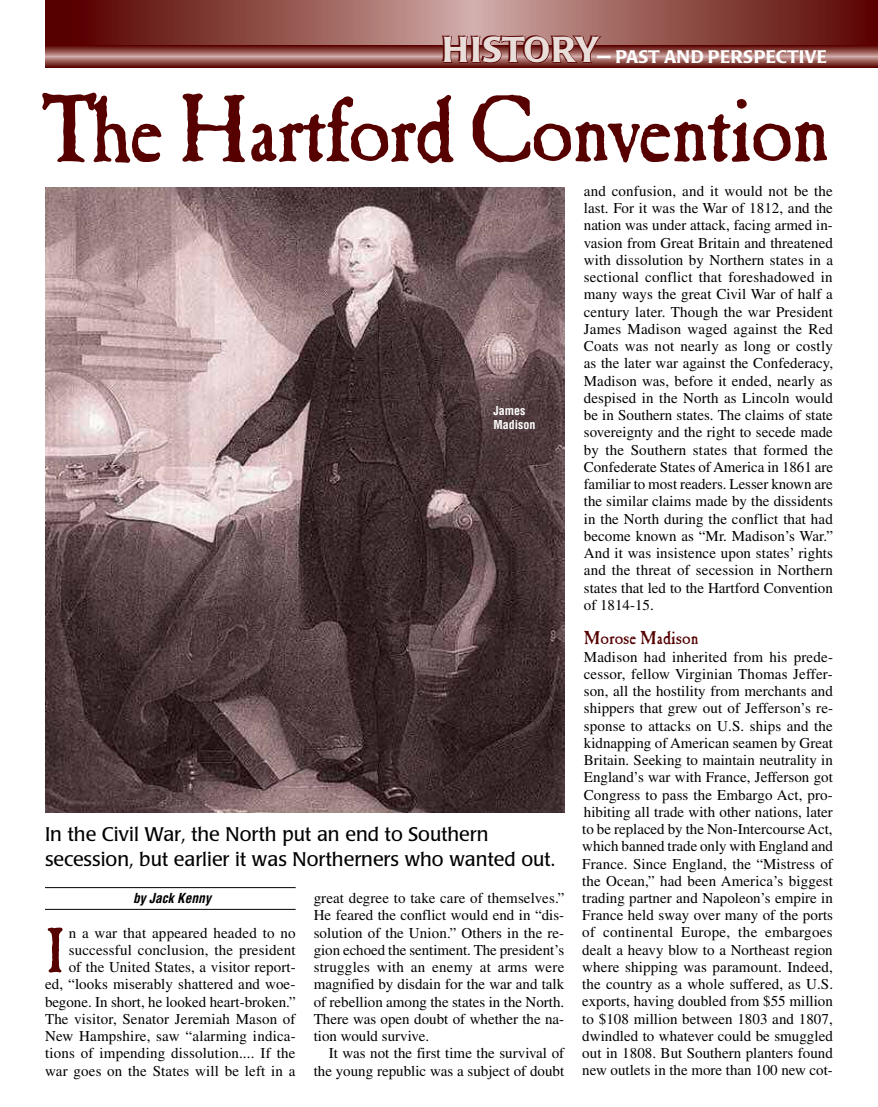
<style>
.page{position:relative;width:878px;height:1107px;background:#fff}
.page>*{position:absolute;margin:0;border:0;box-sizing:border-box;transform-origin:0 0}
.t1{font:90px "Caslon Antique";letter-spacing:-.025em;color:#560000}
.t2{font:61.5px "Caslon Antique";color:#560000}
.t3{font:19.5px/25.5px "Poppl Laudatio";color:#000}
.t4{font:500 18px "Poppl Laudatio";color:#fff;scale:1.2 1}
.t5{font:18px "Caslon Antique";color:#560000}
.t6{font:15px/17.2px "Times";letter-spacing:.005em;color:#000;text-align:justify}
.t7{font:italic 700 condensed 13.5px "Helvetica";color:#000}
.t8{font:700 condensed 12px/13.5px "Helvetica";color:#fff}
.s1{font-size:35.7px;color:#e8ddd8}
</style>
<div class="page">
<hr style="left:45px;top:887px;width:251px;height:1px;background:#000">
<hr style="left:45px;top:909px;width:251px;height:1px;background:#000">
<svg style="left:45px;top:0;width:833px;height:45px;background:#8b4a45"></svg>
<svg style="left:45px;top:45px;width:833px;height:23px;background:#8d4c48"></svg>
<svg style="left:442px;top:24px;width:160px;height:39px;background:#a36b68"></svg>
<img style="left:45px;top:187px;width:519px;height:626px">
<p class="t4" style="left:442px;top:49px;width:322px"><span class="s1">HISTORY</span>— PAST AND PERSPECTIVE</p>
<h1 class="t1" style="left:45px;top:96px;width:786px">The Hartford Convention</h1>
<p class="t8" style="left:493px;top:404px;width:43px">James<br>Madison</p>
<h3 class="t3" style="left:45px;top:823px;width:511px">In the Civil War, the North put an end to Southern secession, but earlier it was Northerners who wanted out.</h3>
<p class="t7" style="left:133px;top:890px;width:79px">by Jack Kenny</p>
<p class="t6" style="left:45px;top:925px;width:252px;text-align:right">n a war that appeared headed to no successful conclusion, the president<br>of the United States, a visitor report-<br>ed, “looks miserably shattered and woe&shy;begone. In short, he looked heart-broken.” The visitor, Senator Jeremiah Mason of New Hampshire, saw “alarming indica&shy;tions of impending dissolution.... If the war goes on the States will be left in a</p>
<h2 class="t2" style="left:45px;top:927px;width:22px">I</h2>
<p class="t6" style="left:313px;top:891px;width:252px">great degree to take care of themselves.” He feared the conflict would end in “dis&shy;solution of the Union.” Others in the re&shy;gion echoed the sentiment. The president’s struggles with an enemy at arms were magnified by disdain for the war and talk of rebellion among the states in the North.<br>There was open doubt of whether the na&shy;tion would survive.</p>
<p class="t6" style="left:313px;top:1046px;width:252px;text-align:right">It was not the first time the survival of the young republic was a subject of doubt</p>
<p class="t6" style="left:583px;top:184px;width:251px">and confusion, and it would not be the last. For it was the War of 1812, and the nation was under attack, facing armed in&shy;vasion from Great Britain and threatened with dissolution by Northern states in a sectional conflict that foreshadowed in many ways the great Civil War of half a century later. Though the war President James Madison waged against the Red Coats was not nearly as long or costly as the later war against the Confederacy, Madison was, before it ended, nearly as despised in the North as Lincoln would be in Southern states. The claims of state sovereignty and the right to secede made by the Southern states that formed the Confederate States of America in 1861 are familiar to most readers. Lesser known are the similar claims made by the dissidents in the North during the conflict that had become known as “Mr. Madison’s War.” And it was insistence upon states’ rights and the threat of secession in Northern states that led to the Hartford Convention of 1814-15.</p>
<p class="t5" style="left:583px;top:631px;width:116px">Morose Madison</p>
<p class="t6" style="left:582px;top:649px;width:252px">Madison had inherited from his prede&shy;cessor, fellow Virginian Thomas Jeffer&shy;son, all the hostility from merchants and shippers that grew out of Jefferson’s re&shy;sponse to attacks on U.S. ships and the kidnapping of American seamen by Great Britain. Seeking to maintain neutrality in England’s war with France, Jefferson got Congress to pass the Embargo Act, pro&shy;hibiting all trade with other nations, later to be replaced by the Non-Intercourse Act, which banned trade only with England and France. Since England, the “Mistress of the Ocean,” had been America’s biggest trading partner and Napoleon’s empire in France held sway over many of the ports of continental Europe, the embargoes dealt a heavy blow to a Northeast region where shipping was paramount. Indeed, the country as a whole suffered, as U.S. exports, having doubled from $55 million to $108 million between 1803 and 1807, dwindled to whatever could be smuggled out in 1808. But Southern planters found new outlets in the more than 100 new cot-</p>
</div>
